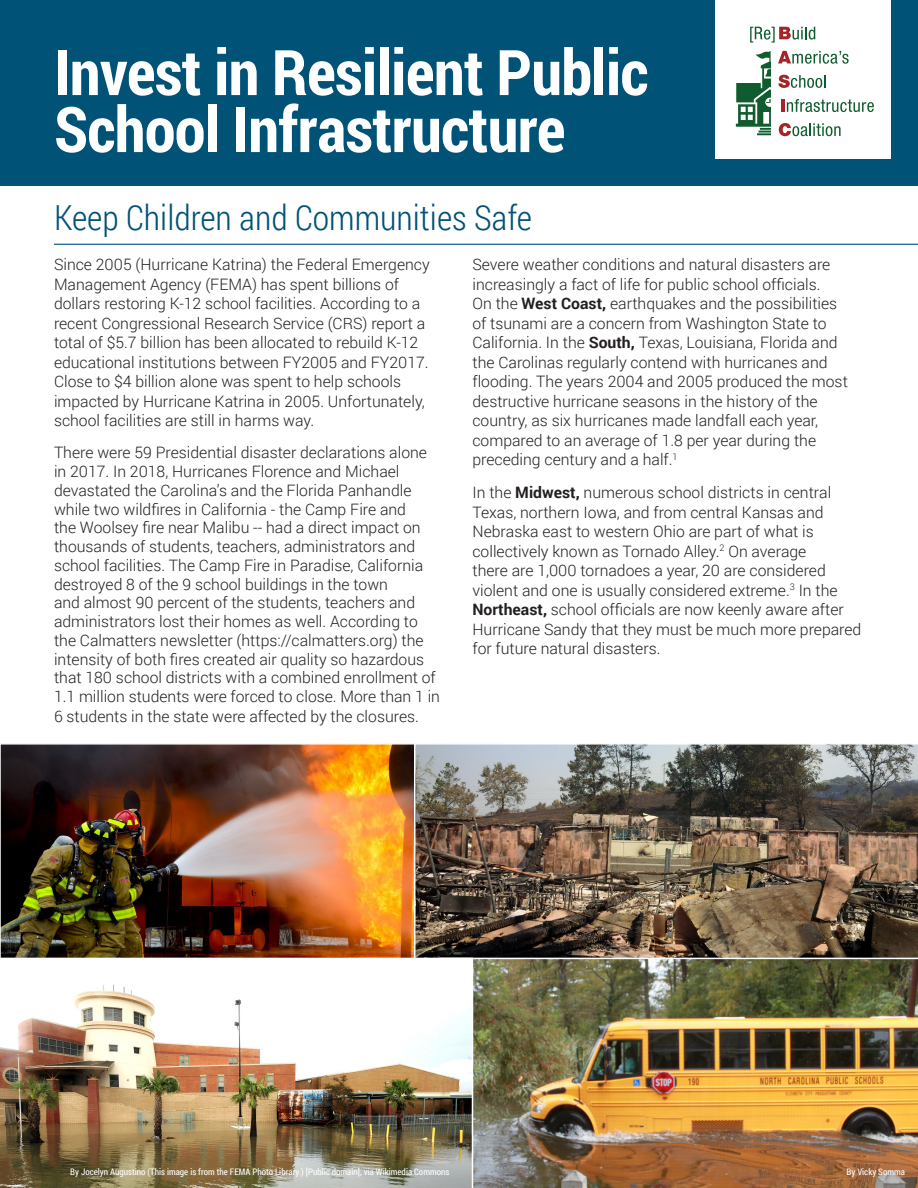
<style>
.page{position:relative;width:918px;height:1188px;background:#fff}
.page>*{position:absolute;margin:0;border:0;box-sizing:border-box;transform-origin:0 0}
.t1{font:700 63px/57px "Roboto Condensed";letter-spacing:-.01em;color:#fff}
.t2{font:300 34.5px "Roboto Condensed";color:#005277}
.t3{font:300 15.75px/19.5px "Roboto";color:#231f20}
.body{font:9px "Roboto Condensed";color:#fff}
.s1{font-weight:700}
</style>
<div class="page">
<div style="left:0;top:0;width:918px;height:186px;background:#005277"></div>
<img style="left:3px;top:746px;width:411px;height:212px">
<img style="left:415px;top:744px;width:503px;height:214px">
<img style="left:473px;top:959px;width:445px;height:229px">
<img style="left:0;top:985px;width:472px;height:203px">
<div style="left:715px;top:0;width:175px;height:159px;background:#fff"></div>
<svg style="left:750px;top:27px;width:65px;height:16px"></svg>
<svg style="left:778px;top:51px;width:71px;height:13px"></svg>
<svg style="left:778px;top:75px;width:48px;height:13px"></svg>
<hr style="left:781px;top:99px;width:4px;height:13px;background:#a62427">
<svg style="left:787px;top:99px;width:87px;height:13px"></svg>
<svg style="left:779px;top:123px;width:62px;height:13px"></svg>
<svg style="left:736px;top:51px;width:34px;height:84px"></svg>
<hr style="left:54px;top:244px;width:864px;height:1px;background:#005277">
<p class="t1" style="left:54px;top:42px;width:596px">Invest in Resilient Public<br>School Infrastructure</p>
<p class="t2" style="left:54px;top:194px;width:480px">Keep Children and Communities Safe</p>
<p class="t3" style="left:54px;top:254px;width:377px">Since 2005 (Hurricane Katrina) the Federal Emergency Management Agency (FEMA) has spent billions of dollars restoring K-12 school facilities. According to a recent Congressional Research Service (CRS) report a total of $5.7 billion has been allocated to rebuild K-12 educational institutions between FY2005 and FY2017.<br>Close to $4 billion alone was spent to help schools impacted by Hurricane Katrina in 2005. Unfortunately, school facilities are still in harms way.</p>
<p class="t3" style="left:54px;top:443px;width:388px;line-height:18.8px">There were 59 Presidential disaster declarations alone in 2017. In 2018, Hurricanes Florence and Michael devastated the Carolina’s and the Florida Panhandle while two wildfires in California - the Camp Fire and<br>the Woolsey fire near Malibu -- had a direct impact on thousands of students, teachers, administrators and school facilities. The Camp Fire in Paradise, California destroyed 8 of the 9 school buildings in the town<br>and almost 90 percent of the students, teachers and administrators lost their homes as well. According to the Calmatters newsletter (https://calmatters.org) the intensity of both fires created air quality so hazardous that 180 school districts with a combined enrollment of 1.1 million students were forced to close. More than 1 in 6 students in the state were affected by the closures.</p>
<p class="t3" style="left:472px;top:254px;width:377px">Severe weather conditions and natural disasters are increasingly a fact of life for public school officials.<br>On the <span class="s1">West Coast,</span> earthquakes and the possibilities of tsunami are a concern from Washington State to California. In the <span class="s1">South,</span> Texas, Louisiana, Florida and the Carolinas regularly contend with hurricanes and flooding. The years 2004 and 2005 produced the most destructive hurricane seasons in the history of the country, as six hurricanes made landfall each year, compared to an average of 1.8 per year during the preceding century and a half.<sup>1</sup></p>
<p class="t3" style="left:472px;top:482px;width:390px">In the <span class="s1">Midwest,</span> numerous school districts in central Texas, northern Iowa, and from central Kansas and Nebraska east to western Ohio are part of what is collectively known as Tornado Alley.<sup>2</sup> On average<br>there are 1,000 tornadoes a year, 20 are considered violent and one is usually considered extreme.<sup>3</sup> In the <span class="s1">Northeast,</span> school officials are now keenly aware after Hurricane Sandy that they must be much more prepared for future natural disasters.</p>
<p class="body" style="left:70px;top:1165px;width:381px">By Jocelyn Augustino (This image is from the FEMA Photo Library.) [Public domain], via Wikimedia Commons</p>
<p class="body" style="left:847px;top:1165px;width:60px">By Vicky Somma</p>
</div>
